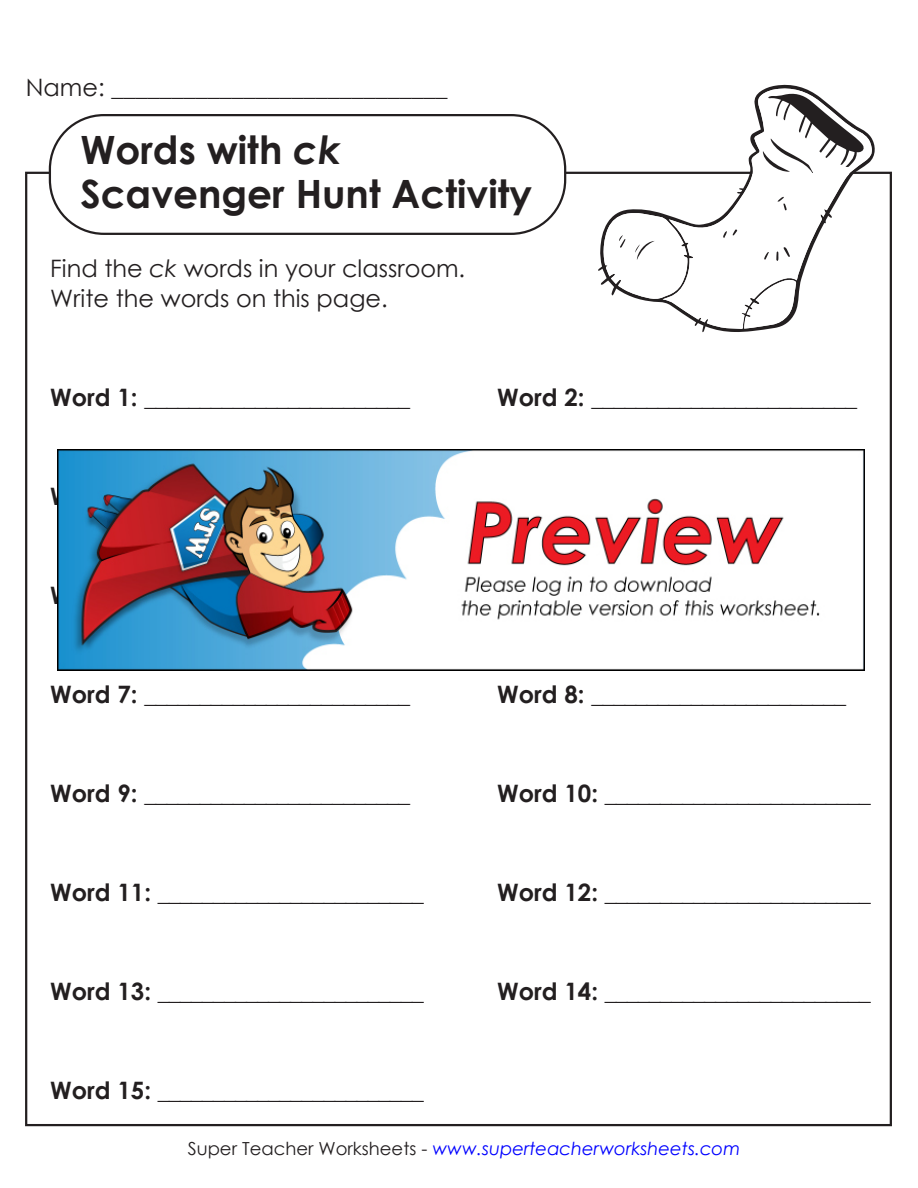
<style>
.page{position:relative;width:918px;height:1188px;background:#fff}
.page>*{position:absolute;margin:0;border:0;box-sizing:border-box;transform-origin:0 0}
.t1{font:700 39px/43.8px "Century Gothic 2";color:#231f20}
.t2{font:700 24px "Century Gothic 2";color:#231f20}
.t3{font:24px/30px "Century Gothic 2";color:#231f20}
.t4{font:italic 18px "Century Gothic 2";color:#00f}
.s1{font-style:italic}
.s2{font-style:normal;color:#231f20}
</style>
<div class="page">
<div style="left:49px;top:114px;width:517px;height:121px;border:2px solid #231f20;border-radius:54px"></div>
<svg style="left:598px;top:84px;width:279px;height:248px"></svg>
<svg style="left:663px;top:87px;width:210px;height:242px"></svg>
<svg style="left:744px;top:279px;width:52px;height:50px"></svg>
<svg style="left:762px;top:92px;width:103px;height:81px"></svg>
<svg style="left:784px;top:247px;width:6px;height:10px"></svg>
<svg style="left:776px;top:251px;width:2px;height:10px"></svg>
<svg style="left:764px;top:252px;width:5px;height:8px"></svg>
<svg style="left:733px;top:229px;width:4px;height:6px"></svg>
<svg style="left:723px;top:231px;width:4px;height:7px"></svg>
<svg style="left:777px;top:197px;width:10px;height:13px"></svg>
<svg style="left:603px;top:213px;width:85px;height:86px"></svg>
<img style="left:57px;top:450px;width:808px;height:220px">
<p class="t3" style="left:26px;top:71px;width:423px">Name: ____________________________</p>
<p class="t1" style="left:80px;top:126px;width:453px">Words with <span class="s1">ck<br></span>Scavenger Hunt Activity</p>
<p class="t3" style="left:50px;top:253px;width:416px">Find the <span class="s1">ck</span> words in your classroom.<br>Write the words on this page.</p>
<p class="t2" style="left:50px;top:379px;width:361px">Word 1: ________________________</p>
<p class="t2" style="left:497px;top:379px;width:361px">Word 2: ________________________</p>
<p class="t2" style="left:50px;top:676px;width:361px">Word 7: ________________________</p>
<p class="t2" style="left:497px;top:676px;width:350px">Word 8: _______________________</p>
<p class="t2" style="left:50px;top:775px;width:361px">Word 9: ________________________</p>
<p class="t2" style="left:497px;top:775px;width:375px">Word 10: ________________________</p>
<p class="t2" style="left:50px;top:874px;width:375px">Word 11: ________________________</p>
<p class="t2" style="left:497px;top:874px;width:375px">Word 12: ________________________</p>
<p class="t2" style="left:50px;top:973px;width:375px">Word 13: ________________________</p>
<p class="t2" style="left:497px;top:973px;width:375px">Word 14: ________________________</p>
<p class="t2" style="left:50px;top:1072px;width:375px">Word 15: ________________________</p>
<p class="t4" style="left:188px;top:1136px;width:554px"><span class="s2">Super Teacher Worksheets -</span> www.superteacherworksheets.com</p>
</div>
